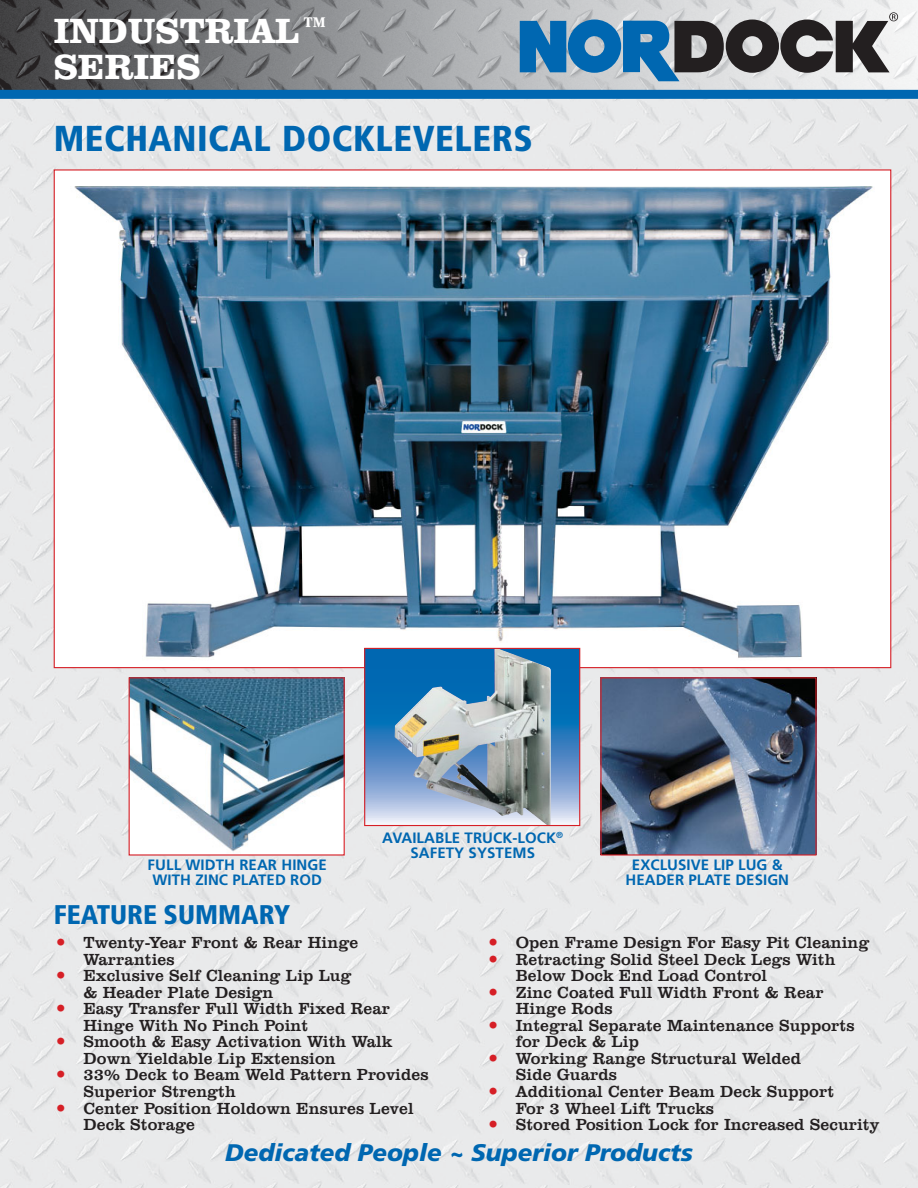
<style>
.page{position:relative;width:918px;height:1188px;background:#fff}
.page>*{position:absolute;margin:0;border:0;box-sizing:border-box;transform-origin:0 0}
.t1{font:900 condensed 36px "Frutiger";letter-spacing:.015em;color:#0067b1}
.t2{font:700 36px/36px "Clarendon BT";color:#fff}
.t3{font:900 condensed 27px "Frutiger";color:#0067b1}
.t4{font:italic 900 24px "Frutiger";color:#0067b1}
.t5{font:16.5px/16.5px "Clarendon BT";letter-spacing:.005em;color:#231f20}
.t6{font:700 15px/15px "Frutiger";letter-spacing:.005em;color:#0067b1;text-align:center}
.s1{font-weight:700;font-size:24px;color:#d61f26}
</style>
<div class="page">
<img style="left:0;top:99px;width:917px;height:1089px">
<img style="left:0;top:0;width:917px;height:90px">
<svg style="left:519px;top:12px;width:378px;height:69px;background:#73899a"></svg>
<div style="left:0;top:90px;width:917px;height:9px;background:#0067b1"></div>
<img style="left:53px;top:169px;width:838px;height:500px">
<img style="left:130px;top:679px;width:212px;height:174px">
<div style="left:128px;top:677px;width:216px;height:178px;border:1px solid #d61f26"></div>
<img style="left:602px;top:679px;width:212px;height:174px">
<div style="left:600px;top:677px;width:216px;height:178px;border:1px solid #d61f26"></div>
<svg style="left:366px;top:650px;width:212px;height:174px;background:#4389c4"></svg>
<img style="left:394px;top:650px;width:157px;height:174px">
<div style="left:364px;top:648px;width:216px;height:178px;border:1px solid #d61f26"></div>
<h1 class="t2" style="left:54px;top:17px;width:277px">INDUSTRIAL™<br>SERIES</h1>
<h1 class="t1" style="left:54px;top:124px;width:480px">MECHANICAL DOCKLEVELERS</h1>
<p class="t6" style="left:148px;top:859px;width:181px">FULL WIDTH REAR HINGE<br>WITH ZINC PLATED ROD</p>
<p class="t6" style="left:382px;top:831px;width:182px">AVAILABLE TRUCK-LOCK<sup>®<br></sup>SAFETY SYSTEMS</p>
<p class="t6" style="left:625px;top:859px;width:165px">EXCLUSIVE LIP LUG &amp;<br>HEADER PLATE DESIGN</p>
<h2 class="t3" style="left:54px;top:904px;width:238px">FEATURE SUMMARY</h2>
<p class="t5" style="left:83px;top:936px;width:276px;text-indent:-30px"><span class="s1">•</span> Twenty-Year Front &amp; Rear Hinge<br>Warranties</p>
<p class="t5" style="left:83px;top:969px;width:269px;text-indent:-30px"><span class="s1">•</span> Exclusive Self Cleaning Lip Lug &amp; Header Plate Design</p>
<p class="t5" style="left:83px;top:1002px;width:308px;text-indent:-30px"><span class="s1">•</span> Easy Transfer Full Width Fixed Rear<br>Hinge With No Pinch Point</p>
<p class="t5" style="left:83px;top:1035px;width:310px;text-indent:-30px"><span class="s1">•</span> Smooth &amp; Easy Activation With Walk<br>Down Yieldable Lip Extension</p>
<p class="t5" style="left:83px;top:1068px;width:346px;text-indent:-30px"><span class="s1">•</span> 33% Deck to Beam Weld Pattern Provides<br>Superior Strength</p>
<p class="t5" style="left:83px;top:1101px;width:332px;text-indent:-30px"><span class="s1">•</span> Center Position Holdown Ensures Level<br>Deck Storage</p>
<p class="t5" style="left:486px;top:936px;width:385px"><span class="s1">•</span> Open Frame Design For Easy Pit Cleaning</p>
<p class="t5" style="left:515px;top:952px;width:321px;text-indent:-30px"><span class="s1">•</span> Retracting Solid Steel Deck Legs With<br>Below Dock End Load Control</p>
<p class="t5" style="left:515px;top:985px;width:309px;text-indent:-30px"><span class="s1">•</span> Zinc Coated Full Width Front &amp; Rear<br>Hinge Rods</p>
<p class="t5" style="left:515px;top:1018px;width:340px;text-indent:-30px"><span class="s1">•</span> Integral Separate Maintenance Supports for Deck &amp; Lip</p>
<p class="t5" style="left:515px;top:1051px;width:287px;text-indent:-30px"><span class="s1">•</span> Working Range Structural Welded<br>Side Guards</p>
<p class="t5" style="left:515px;top:1084px;width:320px;text-indent:-30px"><span class="s1">•</span> Additional Center Beam Deck Support<br>For 3 Wheel Lift Trucks</p>
<p class="t5" style="left:486px;top:1117px;width:395px"><span class="s1">•</span> Stored Position Lock for Increased Security</p>
<h3 class="t4" style="left:225px;top:1143px;width:469px">Dedicated People ~ Superior Products</h3>
</div>
